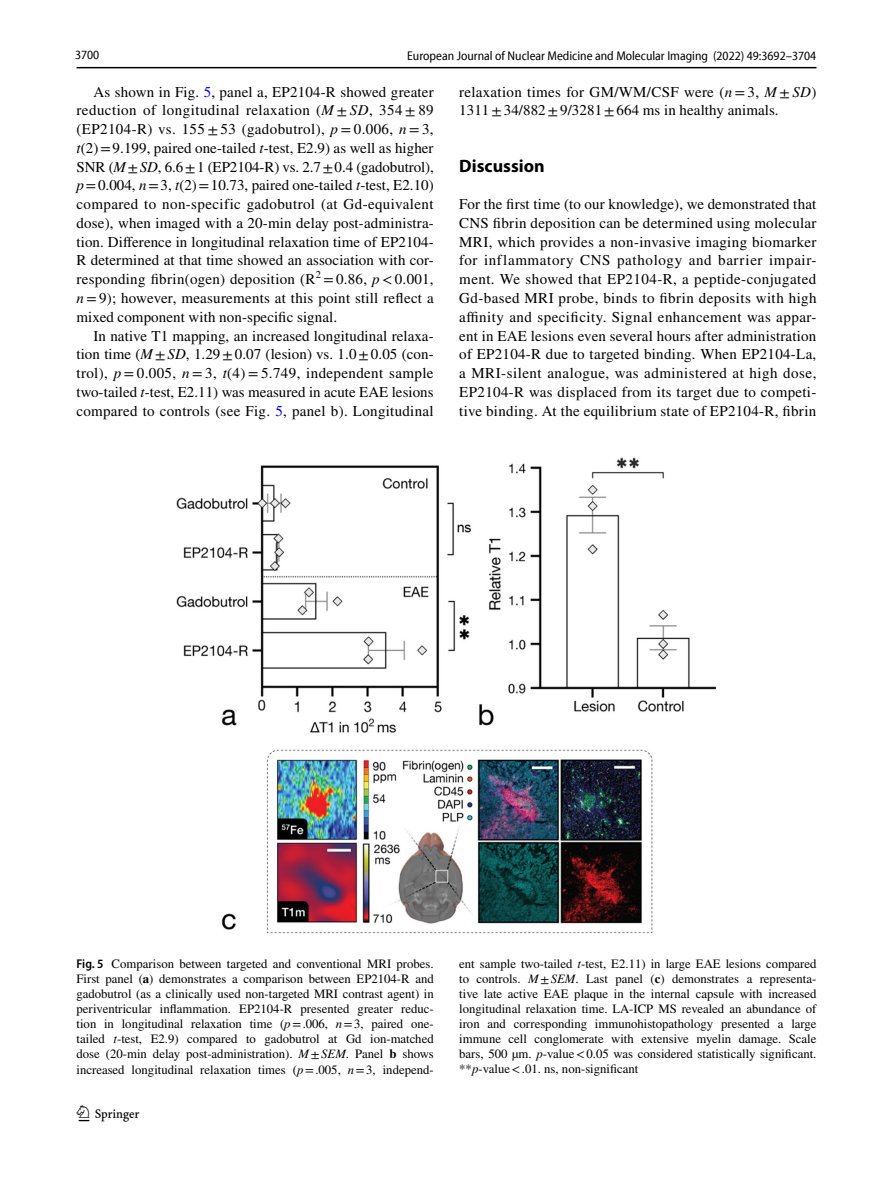
<style>
.page{position:relative;width:893px;height:1187px;background:#fff}
.page>*{position:absolute;margin:0;border:0;box-sizing:border-box;transform-origin:0 0}
.t1{font:22.5px "Springnew Regular 2";color:#000}
.t2{font:700 18px "Myriad Pro";color:#000}
.t3{font:15px/18.8px "STIX";letter-spacing:.015em;color:#000;text-align:justify}
.t4{font:12.75px/15px "STIX";color:#000;text-align:justify}
.t5{font:semi-condensed 12.75px "Myriad Pro Unic";color:#000}
.t6{font:12.75px "Myriad Pro Unic Semi Condensed 2";color:#000}
.s1{color:#00f}
.s2{font-style:italic}
.s3{font-family:"Myriad Pro";font-weight:600;font-stretch:semi-condensed}
.s4{font-weight:700}
</style>
<div class="page">
<hr style="left:77px;top:67px;width:739px;height:1px;background:#000">
<img style="left:176px;top:457px;width:540px;height:476px">
<p class="t5" style="left:407px;top:51px;width:411px">European Journal of Nuclear Medicine and Molecular Imaging (2022) 49:3692–3704</p>
<p class="t3" style="left:76px;top:83px;width:359px;text-indent:17px">As shown in Fig. <span class="s1">5</span>, panel a, EP2104-R showed greater reduction of longitudinal relaxation (<span class="s2">M</span> ± <span class="s2">SD</span>, 354 ± 89 (EP2104-R) vs. 155 ± 53 (gadobutrol), <span class="s2">p</span> = 0.006, <span class="s2">n</span> = 3, <span class="s2">t</span>(2)=9.199, paired one-tailed <span class="s2">t</span>-test, E2.9) as well as higher SNR (<span class="s2">M</span>±<span class="s2">SD</span>, 6.6±1 (EP2104-R) vs. 2.7±0.4 (gadobutrol), <span class="s2">p</span>=0.004, <span class="s2">n</span>=3, <span class="s2">t</span>(2)=10.73, paired one-tailed <span class="s2">t</span>-test, E2.10) compared to non-specific gadobutrol (at Gd-equivalent dose), when imaged with a 20-min delay post-administra&shy;tion. Difference in longitudinal relaxation time of EP2104- R determined at that time showed an association with cor&shy;responding fibrin(ogen) deposition (R<sup>2</sup> =0.86, <span class="s2">p</span>&lt;0.001, <span class="s2">n</span>=9); however, measurements at this point still reflect a mixed component with non-specific signal.</p>
<p class="t3" style="left:76px;top:327px;width:359px;text-indent:17px">In native T1 mapping, an increased longitudinal relaxa&shy;tion time (<span class="s2">M</span> ±<span class="s2">SD</span>, 1.29±0.07 (lesion) vs. 1.0±0.05 (con&shy;trol), <span class="s2">p</span> = 0.005, <span class="s2">n</span> = 3, <span class="s2">t</span>(4) = 5.749, independent sample two-tailed <span class="s2">t</span>-test, E2.11) was measured in acute EAE lesions compared to controls (see Fig. <span class="s1">5</span>, panel b). Longitudinal</p>
<p class="t6" style="left:75px;top:50px;width:26px">3700</p>
<p class="t3" style="left:459px;top:83px;width:359px">relaxation times for GM/WM/CSF were (<span class="s2">n</span> =3, <span class="s2">M</span> ±<span class="s2">SD</span>)<br>1311±34/882±9/3281±664 ms in healthy animals.</p>
<p class="t2" style="left:459px;top:154px;width:87px">Discussion</p>
<p class="t3" style="left:459px;top:196px;width:359px">For the first time (to our knowledge), we demonstrated that CNS fibrin deposition can be determined using molecular MRI, which provides a non-invasive imaging biomarker for inflammatory CNS pathology and barrier impair&shy;ment. We showed that EP2104-R, a peptide-conjugated Gd-based MRI probe, binds to fibrin deposits with high affinity and specificity. Signal enhancement was appar&shy;ent in EAE lesions even several hours after administration of EP2104-R due to targeted binding. When EP2104-La, a MRI-silent analogue, was administered at high dose, EP2104-R was displaced from its target due to competi&shy;tive binding. At the equilibrium state of EP2104-R, fibrin</p>
<p class="t4" style="left:77px;top:957px;width:359px"><span class="s3">Fig. 5</span> Comparison between targeted and conventional MRI probes.<br>First panel (<span class="s4">a</span>) demonstrates a comparison between EP2104-R and gadobutrol (as a clinically used non-targeted MRI contrast agent) in periventricular inflammation. EP2104-R presented greater reduc&shy;tion in longitudinal relaxation time (<span class="s2">p</span>=.006, <span class="s2">n</span>=3, paired one&shy;tailed <span class="s2">t</span>-test, E2.9) compared to gadobutrol at Gd ion-matched dose (20-min delay post-administration). <span class="s2">M</span>±<span class="s2">SEM</span>. Panel <span class="s4">b</span> shows increased longitudinal relaxation times (<span class="s2">p</span>=.005, <span class="s2">n</span>=3, independ-</p>
<p class="t4" style="left:459px;top:957px;width:359px">ent sample two-tailed <span class="s2">t</span>-test, E2.11) in large EAE lesions compared to controls. <span class="s2">M</span>±<span class="s2">SEM</span>. Last panel (<span class="s4">c</span>) demonstrates a representa&shy;tive late active EAE plaque in the internal capsule with increased longitudinal relaxation time. LA-ICP MS revealed an abundance of iron and corresponding immunohistopathology presented a large immune cell conglomerate with extensive myelin damage. Scale bars, 500 µm. <span class="s2">p</span>-value&lt;0.05 was considered statistically significant. **<span class="s2">p</span>-value&lt;.01. ns, non-significant</p>
<h1 class="t1" style="left:79px;top:1105px;width:62px">1 3</h1>
</div>
